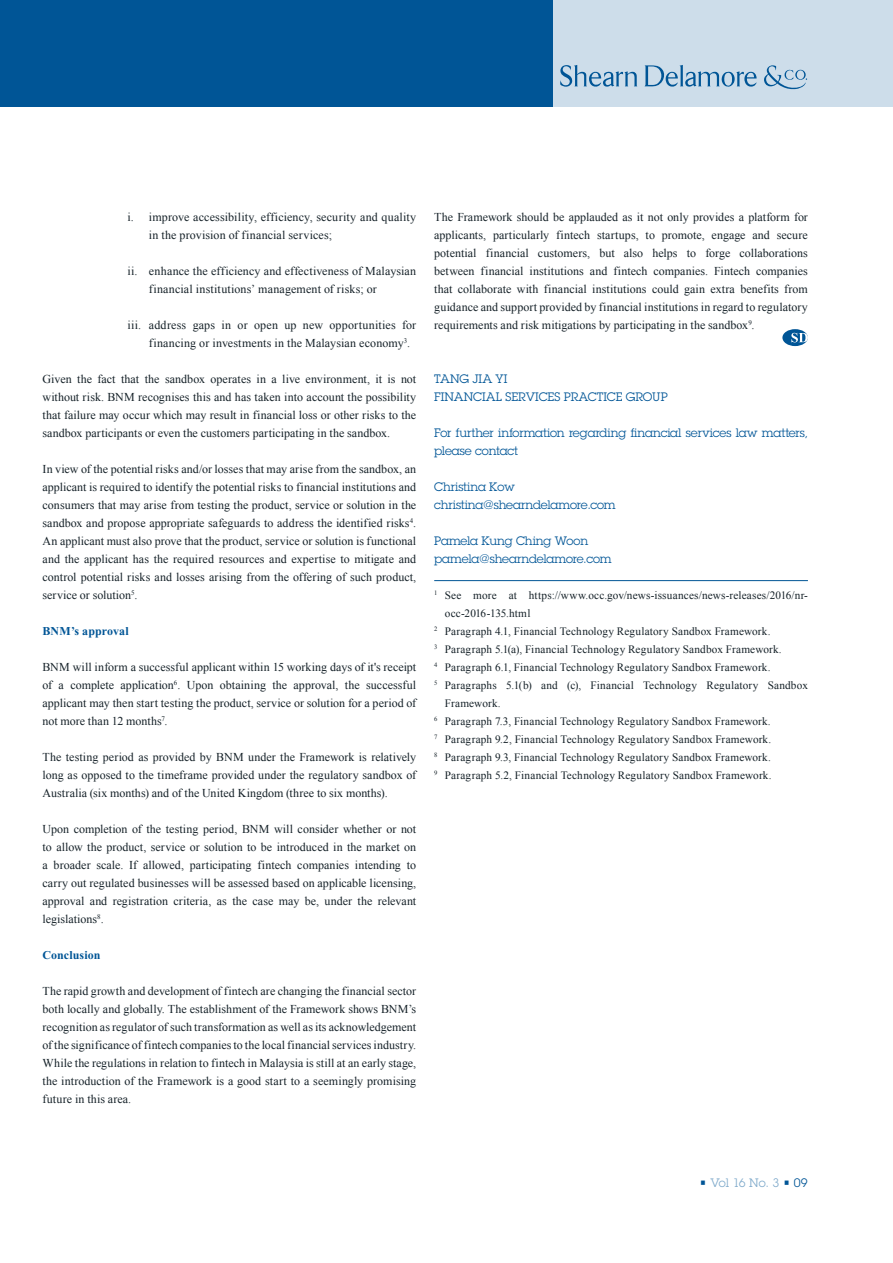
<style>
.page{position:relative;width:893px;height:1263px;background:#fff}
.page>*{position:absolute;margin:0;border:0;box-sizing:border-box;transform-origin:0 0}
.t1{font:12px/18px "Times New Roman";letter-spacing:.01em;color:#152128;text-align:justify}
.t2{font:12px/18px "Lubalin Graph Std";letter-spacing:-.005em;color:#005596}
.t3{font:700 12px "Times New Roman";letter-spacing:.005em;color:#005596}
.t4{font:12px "Lubalin Graph Std";letter-spacing:-.015em;color:#80aacb}
.t5{font:11.25px "Times New Roman";letter-spacing:.01em;color:#152128}
.s1{color:#005596}
</style>
<div class="page">
<div style="left:0;top:0;width:553px;height:106px;background:#005596"></div>
<div style="left:553px;top:0;width:340px;height:106px;background:#cdddea"></div>
<svg style="left:560px;top:65px;width:77px;height:22px"></svg>
<svg style="left:644px;top:65px;width:113px;height:22px"></svg>
<svg style="left:764px;top:65px;width:43px;height:24px"></svg>
<hr style="left:434px;top:580px;width:374px;height:1px;background:#005596">
<svg style="left:782px;top:329px;width:26px;height:17px"></svg>
<svg style="left:791px;top:333px;width:17px;height:9px"></svg>
<p class="t1" style="left:149px;top:208px;width:269px;text-indent:-21px">i. improve accessibility, efficiency, security and quality in the provision of financial services;</p>
<p class="t1" style="left:149px;top:262px;width:269px;text-indent:-21px">ii. enhance the efficiency and effectiveness of Malaysian financial institutions’ management of risks; or</p>
<p class="t1" style="left:149px;top:316px;width:269px;text-indent:-21px">iii. address gaps in or open up new opportunities for financing or investments in the Malaysian economy<sup>3</sup>.</p>
<p class="t1" style="left:43px;top:370px;width:375px">Given the fact that the sandbox operates in a live environment, it is not without risk. BNM recognises this and has taken into account the possibility that failure may occur which may result in financial loss or other risks to the sandbox participants or even the customers participating in the sandbox.</p>
<p class="t1" style="left:43px;top:460px;width:375px">In view of the potential risks and/or losses that may arise from the sandbox, an applicant is required to identify the potential risks to financial institutions and consumers that may arise from testing the product, service or solution in the sandbox and propose appropriate safeguards to address the identified risks<sup>4</sup>.<br>An applicant must also prove that the product, service or solution is functional and the applicant has the required resources and expertise to mitigate and control potential risks and losses arising from the offering of such product, service or solution<sup>5</sup>.</p>
<p class="t3" style="left:43px;top:624px;width:88px">BNM’s approval</p>
<p class="t1" style="left:43px;top:658px;width:375px">BNM will inform a successful applicant within 15 working days of it's receipt of a complete application<sup>6</sup>. Upon obtaining the approval, the successful applicant may then start testing the product, service or solution for a period of not more than 12 months<sup>7</sup>.</p>
<p class="t1" style="left:43px;top:748px;width:375px">The testing period as provided by BNM under the Framework is relatively long as opposed to the timeframe provided under the regulatory sandbox of Australia (six months) and of the United Kingdom (three to six months).</p>
<p class="t1" style="left:43px;top:820px;width:375px">Upon completion of the testing period, BNM will consider whether or not to allow the product, service or solution to be introduced in the market on a broader scale. If allowed, participating fintech companies intending to carry out regulated businesses will be assessed based on applicable licensing, approval and registration criteria, as the case may be, under the relevant legislations<sup>8</sup>.</p>
<p class="t3" style="left:43px;top:948px;width:60px">Conclusion</p>
<p class="t1" style="left:43px;top:982px;width:375px">The rapid growth and development of fintech are changing the financial sector both locally and globally. The establishment of the Framework shows BNM’s recognition as regulator of such transformation as well as its acknowledgement of the significance of fintech companies to the local financial services industry.<br>While the regulations in relation to fintech in Malaysia is still at an early stage, the introduction of the Framework is a good start to a seemingly promising future in this area.</p>
<p class="t1" style="left:434px;top:208px;width:375px">The Framework should be applauded as it not only provides a platform for applicants, particularly fintech startups, to promote, engage and secure potential financial customers, but also helps to forge collaborations between financial institutions and fintech companies. Fintech companies that collaborate with financial institutions could gain extra benefits from guidance and support provided by financial institutions in regard to regulatory requirements and risk mitigations by participating in the sandbox<sup>9</sup>.</p>
<p class="t2" style="left:434px;top:370px;width:235px">TANG JIA YI<br>FINANCIAL SERVICES PRACTICE GROUP</p>
<p class="t2" style="left:434px;top:424px;width:375px">For further information regarding financial services law matters, please contact</p>
<p class="t2" style="left:434px;top:478px;width:183px">Christina Kow christina@shearndelamore.com</p>
<p class="t2" style="left:434px;top:532px;width:179px">Pamela Kung Ching Woon pamela@shearndelamore.com</p>
<p class="t5" style="left:434px;top:588px;width:375px"><sup>1</sup> See more at https://www.occ.gov/news-issuances/news-releases/2016/nr-</p>
<p class="t5" style="left:445px;top:606px;width:87px">occ-2016-135.html</p>
<p class="t5" style="left:434px;top:624px;width:338px"><sup>2</sup> Paragraph 4.1, Financial Technology Regulatory Sandbox Framework.</p>
<p class="t5" style="left:434px;top:642px;width:349px"><sup>3</sup> Paragraph 5.1(a), Financial Technology Regulatory Sandbox Framework.</p>
<p class="t5" style="left:434px;top:660px;width:338px"><sup>4</sup> Paragraph 6.1, Financial Technology Regulatory Sandbox Framework.</p>
<p class="t5" style="left:434px;top:678px;width:375px"><sup>5</sup> Paragraphs 5.1(b) and (c), Financial Technology Regulatory Sandbox</p>
<p class="t5" style="left:445px;top:696px;width:57px">Framework.</p>
<p class="t5" style="left:434px;top:714px;width:338px"><sup>6</sup> Paragraph 7.3, Financial Technology Regulatory Sandbox Framework.</p>
<p class="t5" style="left:434px;top:732px;width:339px"><sup>7</sup> Paragraph 9.2, Financial Technology Regulatory Sandbox Framework.</p>
<p class="t5" style="left:434px;top:750px;width:338px"><sup>8</sup> Paragraph 9.3, Financial Technology Regulatory Sandbox Framework.</p>
<p class="t5" style="left:434px;top:768px;width:339px"><sup>9</sup> Paragraph 5.2, Financial Technology Regulatory Sandbox Framework.</p>
<p class="t4" style="left:700px;top:1175px;width:110px"><span class="s1">•</span> Vol 16 No. 3 <span class="s1">• 09</span></p>
</div>
